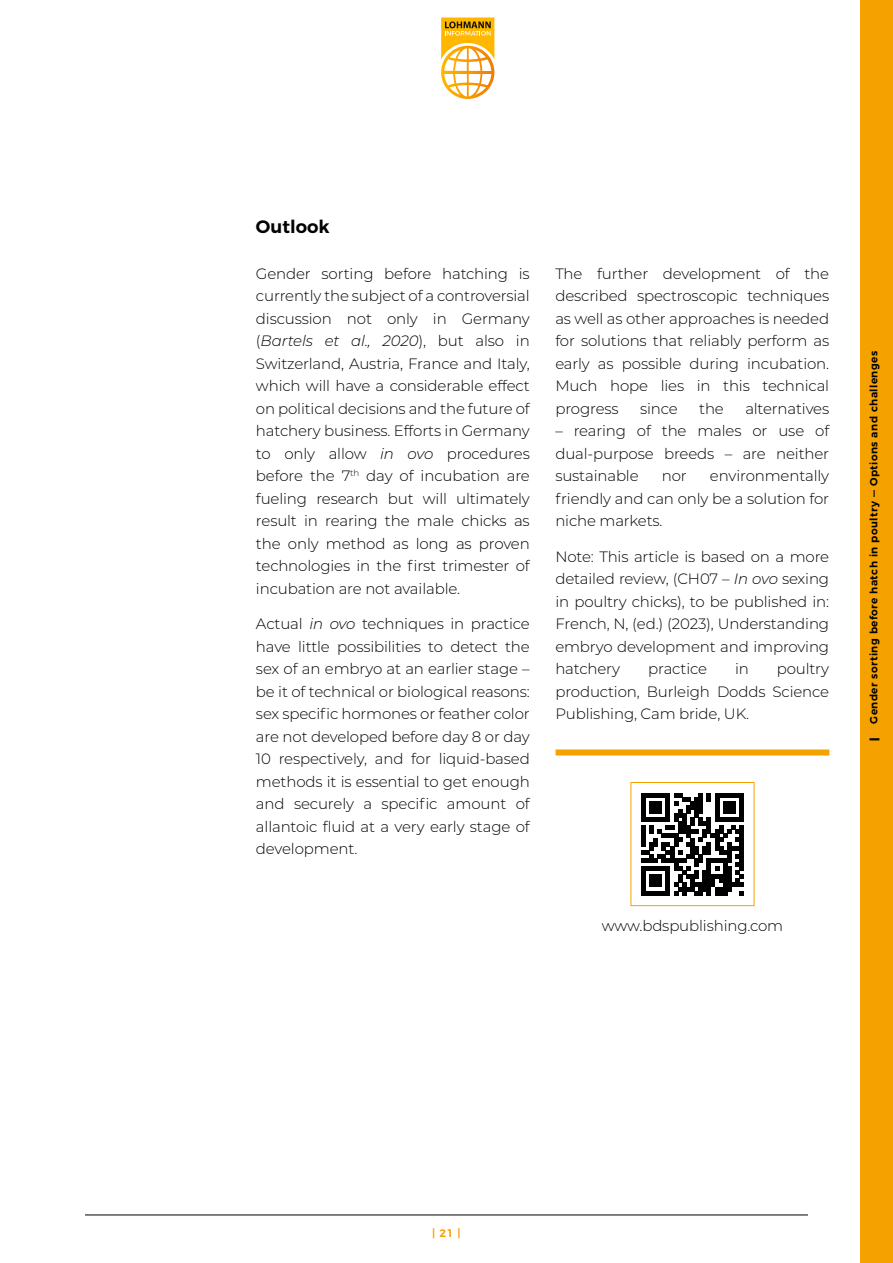
<style>
.page{position:relative;width:893px;height:1263px;background:#fff}
.page>*{position:absolute;margin:0;border:0;box-sizing:border-box;transform-origin:0 0}
.t1{font:600 18px "Montserrat";color:#000}
.t2{font:300 15px/22.5px "Montserrat";letter-spacing:-.01em;color:#000;text-align:justify}
.t3{font:600 10.95px "Montserrat";color:#f5a200}
.t4{font:600 10.5px "Montserrat";letter-spacing:.04em;color:#000}
.t5{font:900 10.5px "Montserrat";color:#000}
.s1{font-style:italic}
</style>
<div class="page">
<div style="left:556px;top:749px;width:273px;height:6px;background:#f5a200"></div>
<svg style="left:641px;top:793px;width:102px;height:102px"></svg>
<div style="left:631px;top:782px;width:123px;height:124px;border:1px solid #f5a200"></div>
<div style="left:861px;top:0;width:32px;height:1263px;background:#f5a200"></div>
<hr style="left:85px;top:1215px;width:723px;height:1px;background:#000">
<svg style="left:441px;top:17px;width:53px;height:82px"></svg>
<p class="t1" style="left:256px;top:212px;width:75px">Outlook</p>
<p class="t2" style="left:256px;top:262px;width:275px">Gender sorting before hatching is currently the subject of a controversial discussion not only in Germany (<span class="s1">Bartels et al., 2020</span>), but also in Switzerland, Austria, France and Italy, which will have a considerable effect on political decisions and the future of hatchery business. Efforts in Germany to only allow <span class="s1">in ovo</span> procedures before the 7<sup>th</sup> day of incubation are fueling research but will ultimately result in rearing the male chicks as the only method as long as proven technologies in the first trimester of incubation are not available.</p>
<p class="t2" style="left:256px;top:612px;width:275px">Actual <span class="s1">in ovo</span> techniques in practice have little possibilities to detect the sex of an embryo at an earlier stage – be it of technical or biological reasons: sex specific hormones or feather color are not developed before day 8 or day 10 respectively, and for liquid-based methods it is essential to get enough and securely a specific amount of allantoic fluid at a very early stage of development.</p>
<p class="t2" style="left:555px;top:262px;width:275px">The further development of the described spectroscopic techniques as well as other approaches is needed for solutions that reliably perform as early as possible during incubation.<br>Much hope lies in this technical progress</p>
<p class="t2" style="left:640px;top:397px;width:39px">since</p>
<p class="t2" style="left:699px;top:397px;width:26px">the</p>
<p class="t2" style="left:745px;top:397px;width:85px">alternatives</p>
<p class="t2" style="left:555px;top:419px;width:275px">– rearing of the males or use of dual-purpose breeds – are neither sustainable</p>
<p class="t2" style="left:555px;top:464px;width:275px;text-indent:155px">environmentally friendly and can only be a solution for niche markets.</p>
<p class="t2" style="left:555px;top:544px;width:275px">Note: This article is based on a more detailed review, (CH07 – <span class="s1">In ovo</span> sexing in poultry chicks), to be published in:<br>French, N, (ed.) (2023), Understanding embryo development and improving hatchery</p>
<p class="t2" style="left:662px;top:464px;width:27px">nor</p>
<p class="t2" style="left:555px;top:657px;width:275px;text-indent:221px">poultry production, Burleigh Dodds Science Publishing, Cam bride, UK.</p>
<p class="t2" style="left:648px;top:657px;width:61px">practice</p>
<p class="t2" style="left:735px;top:657px;width:15px">in</p>
<p class="t2" style="left:602px;top:914px;width:183px">www.bdspublishing.com</p>
<p class="t4" style="left:865px;top:724px;width:374px;rotate:-90deg">Gender sorting before hatch in poultry — Options and challenges</p>
<p class="t5" style="left:866px;top:741px;width:5px;rotate:-90deg">|</p>
<p class="t3" style="left:432px;top:1224px;width:30px">| 21 |</p>
</div>
